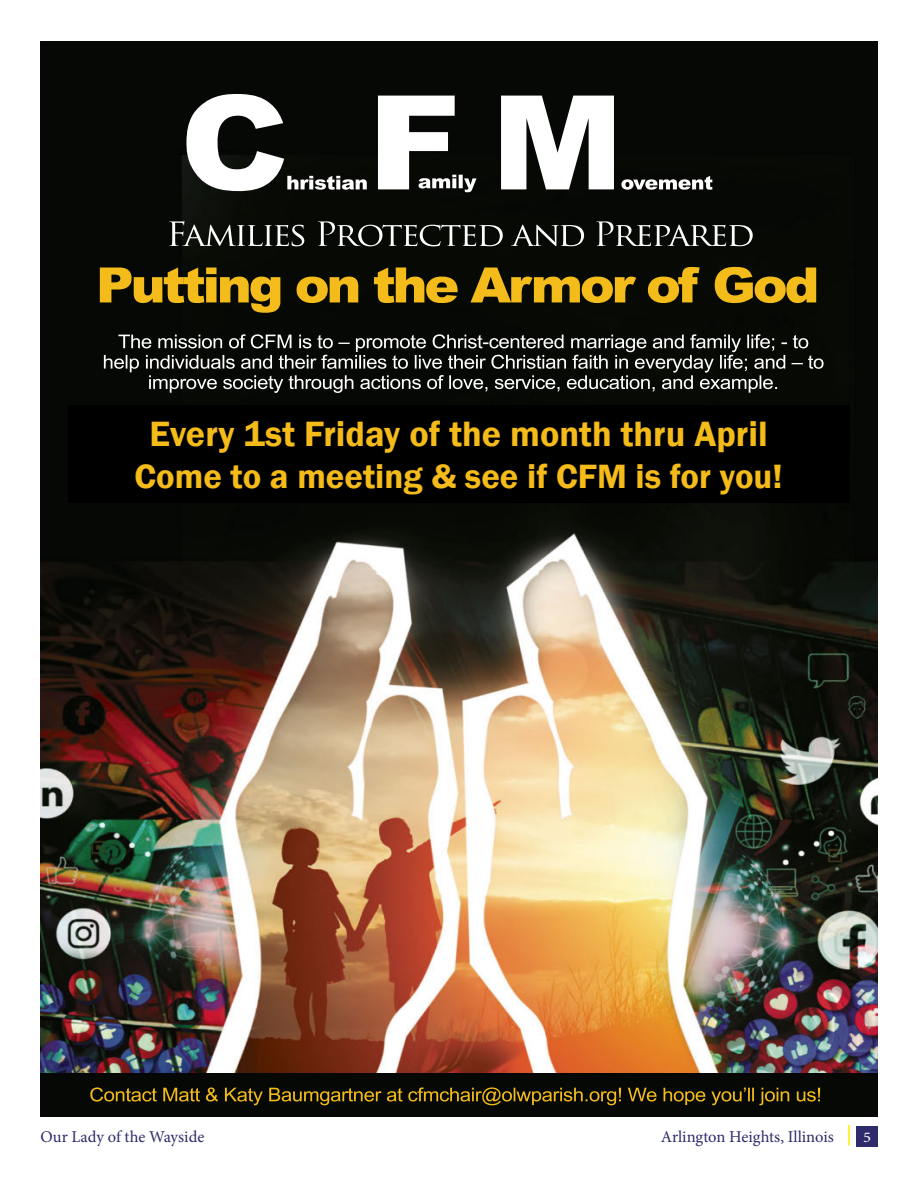
<style>
.page{position:relative;width:918px;height:1188px;background:#fff}
.page>*{position:absolute;margin:0;border:0;box-sizing:border-box;transform-origin:0 0}
.t1{font:600 36.15px "Franklin Gothic";color:#f4bb19}
.t2{font:600 34.65px "Franklin Gothic";color:#f4bb19}
.t3{font:16.5px "Llmcdf Minion Pro";color:#2d2b69}
.t4{font:14.85px "Gdjrbm Minion Pro";color:#fff;scale:1.11 1}
</style>
<div class="page">
<hr style="left:848px;top:1125px;width:2px;height:21px;background:#ffec00">
<div style="left:856px;top:1126px;width:22px;height:20px;background:#2d2b69"></div>
<img style="left:41px;top:41px;width:836px;height:1032px">
<img style="left:41px;top:1073px;width:836px;height:43px">
<img style="left:90px;top:1087px;width:87px;height:15px">
<img style="left:186px;top:94px;width:269px;height:97px">
<img style="left:419px;top:175px;width:58px;height:17px">
<img style="left:118px;top:335px;width:94px;height:13px">
<img style="left:169px;top:221px;width:86px;height:25px">
<img style="left:100px;top:268px;width:324px;height:45px">
<div style="left:68px;top:405px;width:781px;height:98px;background:#000"></div>
<h1 class="t1" style="left:149px;top:412px;width:620px">Every 1st Friday of the month thru April</h1>
<h2 class="t2" style="left:135px;top:455px;width:650px">Come to a meeting &amp; see if CFM is for you!</h2>
<p class="t3" style="left:40px;top:1125px;width:165px">Our Lady of the Wayside</p>
<p class="t3" style="left:661px;top:1125px;width:175px">Arlington Heights, Illinois</p>
<p class="t4" style="left:863px;top:1127px;width:9px">5</p>
</div>
